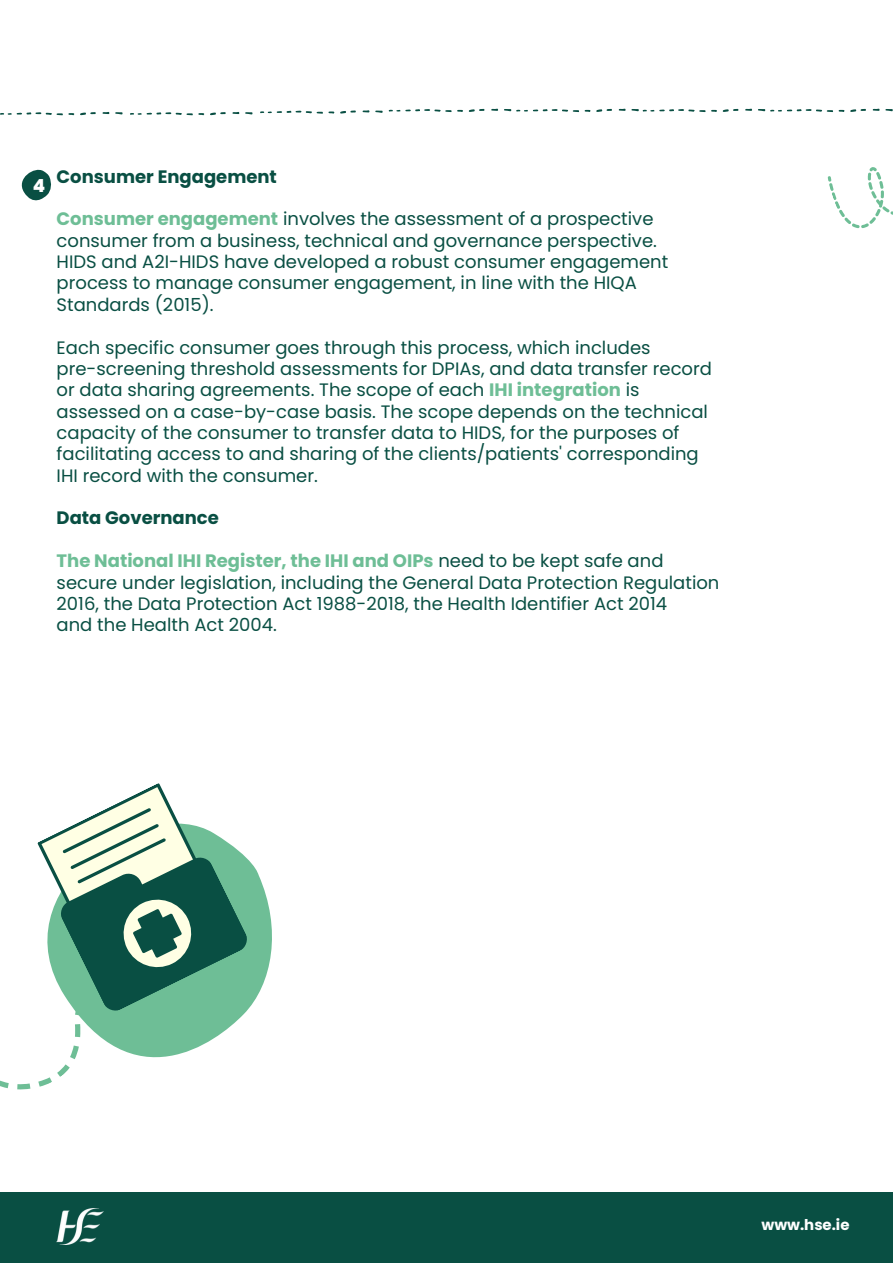
<style>
.page{position:relative;width:893px;height:1264px;background:#fff}
.page>*{position:absolute;margin:0;border:0;box-sizing:border-box;transform-origin:0 0}
.t1{font:18px/21.3px "Poppins";color:#094f43}
.t2{font:700 18px "Poppins";color:#094f43}
.t3{font:800 18px "Poppins";color:#fff}
.t4{font:700 14.85px "Poppins";color:#fff}
.s1{font-weight:700;color:#6ebe96}
</style>
<div class="page">
<svg style="left:115px;top:112px;width:8px;height:2px"></svg>
<svg style="left:102px;top:112px;width:7px;height:2px"></svg>
<svg style="left:80px;top:112px;width:16px;height:3px"></svg>
<svg style="left:0;top:112px;width:74px;height:3px"></svg>
<svg style="left:245px;top:112px;width:7px;height:2px"></svg>
<svg style="left:232px;top:112px;width:7px;height:2px"></svg>
<svg style="left:210px;top:112px;width:16px;height:3px"></svg>
<svg style="left:130px;top:112px;width:74px;height:3px"></svg>
<svg style="left:375px;top:111px;width:7px;height:2px"></svg>
<svg style="left:362px;top:110px;width:7px;height:2px"></svg>
<svg style="left:340px;top:110px;width:16px;height:3px"></svg>
<svg style="left:260px;top:111px;width:74px;height:3px"></svg>
<svg style="left:491px;top:109px;width:7px;height:2px"></svg>
<svg style="left:457px;top:109px;width:27px;height:3px"></svg>
<svg style="left:388px;top:109px;width:63px;height:3px"></svg>
<svg style="left:618px;top:109px;width:7px;height:2px"></svg>
<svg style="left:596px;top:109px;width:16px;height:3px"></svg>
<svg style="left:504px;top:109px;width:86px;height:3px"></svg>
<svg style="left:711px;top:109px;width:27px;height:3px"></svg>
<svg style="left:631px;top:109px;width:74px;height:3px"></svg>
<svg style="left:885px;top:109px;width:7px;height:2px"></svg>
<svg style="left:872px;top:109px;width:7px;height:2px"></svg>
<svg style="left:850px;top:109px;width:15px;height:3px"></svg>
<svg style="left:745px;top:109px;width:99px;height:3px"></svg>
<svg style="left:827px;top:167px;width:65px;height:62px"></svg>
<svg style="left:251px;top:863px;width:21px;height:143px;fill:#6ebe96"></svg>
<svg style="left:0;top:783px;width:251px;height:307px"></svg>
<svg style="left:21px;top:169px;width:30px;height:32px"></svg>
<div style="left:0;top:1192px;width:892px;height:70px;background:#094f43"></div>
<img style="left:57px;top:1208px;width:47px;height:35px">
<p class="t3" style="left:33px;top:173px;width:14px">4</p>
<p class="t2" style="left:57px;top:164px;width:222px">Consumer Engagement</p>
<p class="t1" style="left:57px;top:208px;width:613px"><span class="s1">Consumer engagement</span> involves the assessment of a prospective consumer from a business, technical and governance perspective.<br>HIDS and A2I-HIDS have developed a robust consumer engagement process to manage consumer engagement, in line with the HIQA Standards (2015).</p>
<p class="t1" style="left:57px;top:336px;width:656px">Each specific consumer goes through this process, which includes pre-screening threshold assessments for DPIAs, and data transfer record or data sharing agreements. The scope of each <span class="s1">IHI integration</span> is assessed on a case-by-case basis. The scope depends on the technical capacity of the consumer to transfer data to HIDS, for the purposes of facilitating access to and sharing of the clients/patients' corresponding IHI record with the consumer.</p>
<p class="t2" style="left:57px;top:505px;width:164px">Data Governance</p>
<p class="t1" style="left:57px;top:550px;width:664px"><span class="s1">The National IHI Register, the IHI and OIPs</span> need to be kept safe and secure under legislation, including the General Data Protection Regulation 2016, the Data Protection Act 1988-2018, the Health Identifier Act 2014<br>and the Health Act 2004.</p>
<p class="t4" style="left:761px;top:1214px;width:89px">www.hse.ie</p>
</div>
